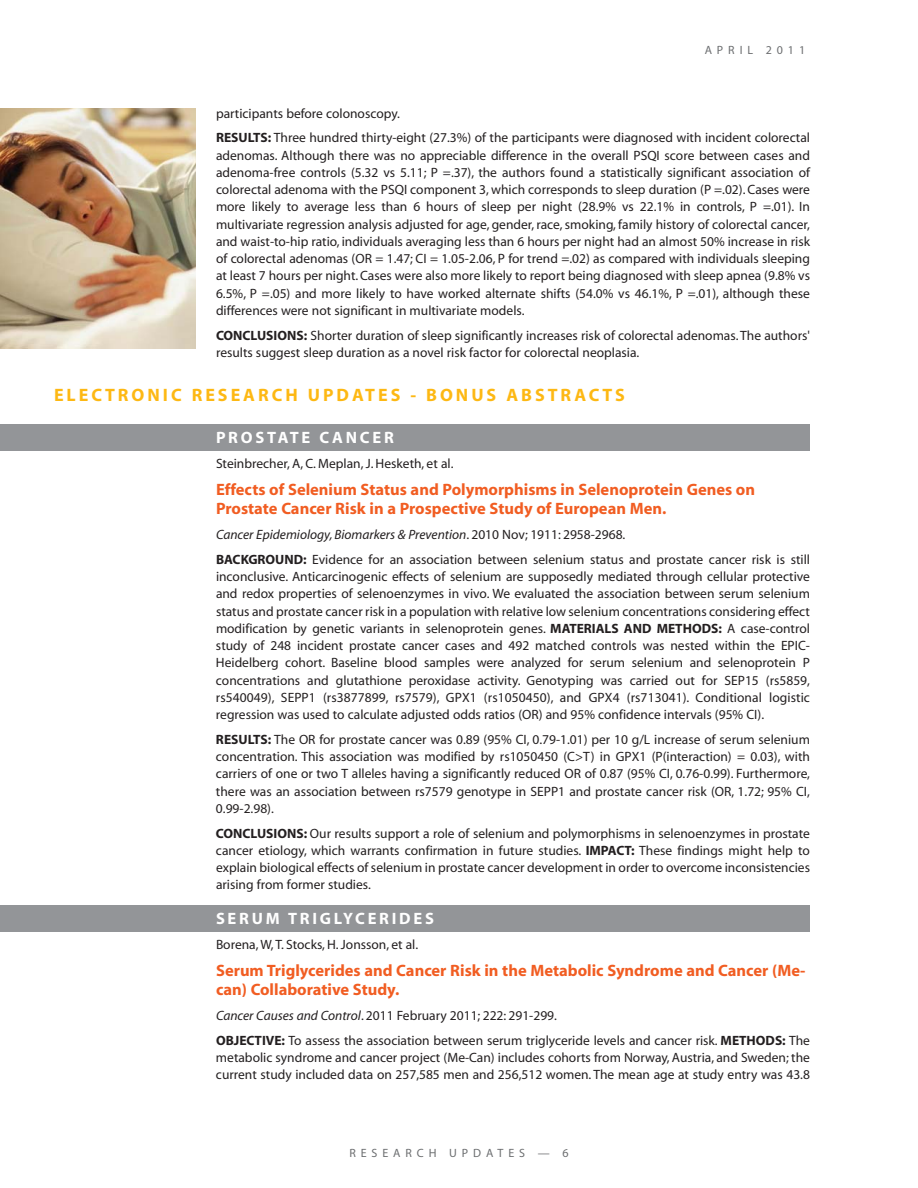
<style>
.page{position:relative;width:918px;height:1188px;background:#fff}
.page>*{position:absolute;margin:0;border:0;box-sizing:border-box;transform-origin:0 0}
.t1{font:700 18px "Myriad";letter-spacing:.165em;color:#fdb813}
.t2{font:700 16.5px/19.5px "Myriad";color:#f15d22}
.t3{font:700 16.5px "Myriad";letter-spacing:.165em;color:#fff}
.t4{font:13.5px/17.2px "Myriad";color:#231f20}
.t5{font:12px "Myriad";letter-spacing:.41em;color:#6c6e70}
.s1{font-weight:700}
.s2{font-style:italic}
</style>
<div class="page">
<div style="left:0;top:905px;width:810px;height:27px;background:#939598"></div>
<div style="left:0;top:424px;width:810px;height:27px;background:#939598"></div>
<img style="left:0;top:108px;width:196px;height:240px">
<p class="t5" style="left:705px;top:45px;width:102px">APRIL 2011</p>
<p class="t4" style="left:216px;top:102px;width:596px;line-height:24.8px">participants before colonoscopy.<br><span class="s1">RESULTS:</span> Three hundred thirty-eight (27.3%) of the participants were diagnosed with incident colorectal</p>
<p class="t4" style="left:216px;top:148px;width:596px;text-align:justify">adenomas. Although there was no appreciable difference in the overall PSQI score between cases and adenoma-free controls (5.32 vs 5.11; P =.37), the authors found a statistically significant association of colorectal adenoma with the PSQI component 3, which corresponds to sleep duration (P =.02). Cases were more likely to average less than 6 hours of sleep per night (28.9% vs 22.1% in controls, P =.01). In multivariate regression analysis adjusted for age, gender, race, smoking, family history of colorectal cancer, and waist-to-hip ratio, individuals averaging less than 6 hours per night had an almost 50% increase in risk of colorectal adenomas (OR = 1.47; CI = 1.05-2.06, P for trend =.02) as compared with individuals sleeping at least 7 hours per night. Cases were also more likely to report being diagnosed with sleep apnea (9.8% vs 6.5%, P =.05) and more likely to have worked alternate shifts (54.0% vs 46.1%, P =.01), although these differences were not significant in multivariate models.</p>
<p class="t4" style="left:216px;top:328px;width:595px"><span class="s1">CONCLUSIONS:</span> Shorter duration of sleep significantly increases risk of colorectal adenomas. The authors' results suggest sleep duration as a novel risk factor for colorectal neoplasia.</p>
<h1 class="t1" style="left:54px;top:388px;width:572px">ELECTRONIC RESEARCH UPDATES - BONUS ABSTRACTS</h1>
<p class="t3" style="left:216px;top:431px;width:179px">PROSTATE CANCER</p>
<p class="t4" style="left:216px;top:456px;width:239px">Steinbrecher, A, C. Meplan, J. Hesketh, et al.</p>
<p class="t2" style="left:216px;top:481px;width:541px">Effects of Selenium Status and Polymorphisms in Selenoprotein Genes on<br>Prostate Cancer Risk in a Prospective Study of European Men.</p>
<p class="t4" style="left:216px;top:523px;width:595px;line-height:24.8px"><span class="s2">Cancer Epidemiology, Biomarkers &amp; Prevention</span>. 2010 Nov; 1911: 2958-2968.<br><span class="s1">BACKGROUND:</span> Evidence for an association between selenium status and prostate cancer risk is still</p>
<p class="t4" style="left:216px;top:569px;width:596px;text-align:justify">inconclusive. Anticarcinogenic effects of selenium are supposedly mediated through cellular protective and redox properties of selenoenzymes in vivo. We evaluated the association between serum selenium status and prostate cancer risk in a population with relative low selenium concentrations considering effect modification by genetic variants in selenoprotein genes. <span class="s1">MATERIALS AND METHODS:</span> A case-control study of 248 incident prostate cancer cases and 492 matched controls was nested within the EPIC-Heidelberg cohort. Baseline blood samples were analyzed for serum selenium and selenoprotein P concentrations and glutathione peroxidase activity. Genotyping was carried out for SEP15 (rs5859, rs540049), SEPP1 (rs3877899, rs7579), GPX1 (rs1050450), and GPX4 (rs713041). Conditional logistic regression was used to calculate adjusted odds ratios (OR) and 95% confidence intervals (95% CI).</p>
<p class="t4" style="left:216px;top:732px;width:596px;text-align:justify"><span class="s1">RESULTS:</span> The OR for prostate cancer was 0.89 (95% CI, 0.79-1.01) per 10 g/L increase of serum selenium concentration. This association was modified by rs1050450 (C&gt;T) in GPX1 (P(interaction) = 0.03), with carriers of one or two T alleles having a significantly reduced OR of 0.87 (95% CI, 0.76-0.99). Furthermore, there was an association between rs7579 genotype in SEPP1 and prostate cancer risk (OR, 1.72; 95% CI, 0.99-2.98).</p>
<p class="t4" style="left:216px;top:826px;width:596px;text-align:justify"><span class="s1">CONCLUSIONS:</span> Our results support a role of selenium and polymorphisms in selenoenzymes in prostate cancer etiology, which warrants confirmation in future studies. <span class="s1">IMPACT:</span> These findings might help to explain biological effects of selenium in prostate cancer development in order to overcome inconsistencies arising from former studies.</p>
<p class="t3" style="left:216px;top:912px;width:219px">SERUM TRIGLYCERIDES</p>
<p class="t4" style="left:216px;top:937px;width:204px">Borena, W, T. Stocks, H. Jonsson, et al.</p>
<p class="t2" style="left:216px;top:962px;width:591px">Serum Triglycerides and Cancer Risk in the Metabolic Syndrome and Cancer (Me&shy;can) Collaborative Study.</p>
<p class="t4" style="left:216px;top:1004px;width:596px;line-height:24.8px"><span class="s2">Cancer Causes and Control</span>. 2011 February 2011; 222: 291-299.<br><span class="s1">OBJECTIVE:</span> To assess the association between serum triglyceride levels and cancer risk. <span class="s1">METHODS:</span> The</p>
<p class="t4" style="left:216px;top:1050px;width:596px">metabolic syndrome and cancer project (Me-Can) includes cohorts from Norway, Austria, and Sweden; the current study included data on 257,585 men and 256,512 women. The mean age at study entry was 43.8</p>
<p class="t5" style="left:349px;top:1148px;width:221px">RESEARCH UPDATES — 6</p>
</div>
